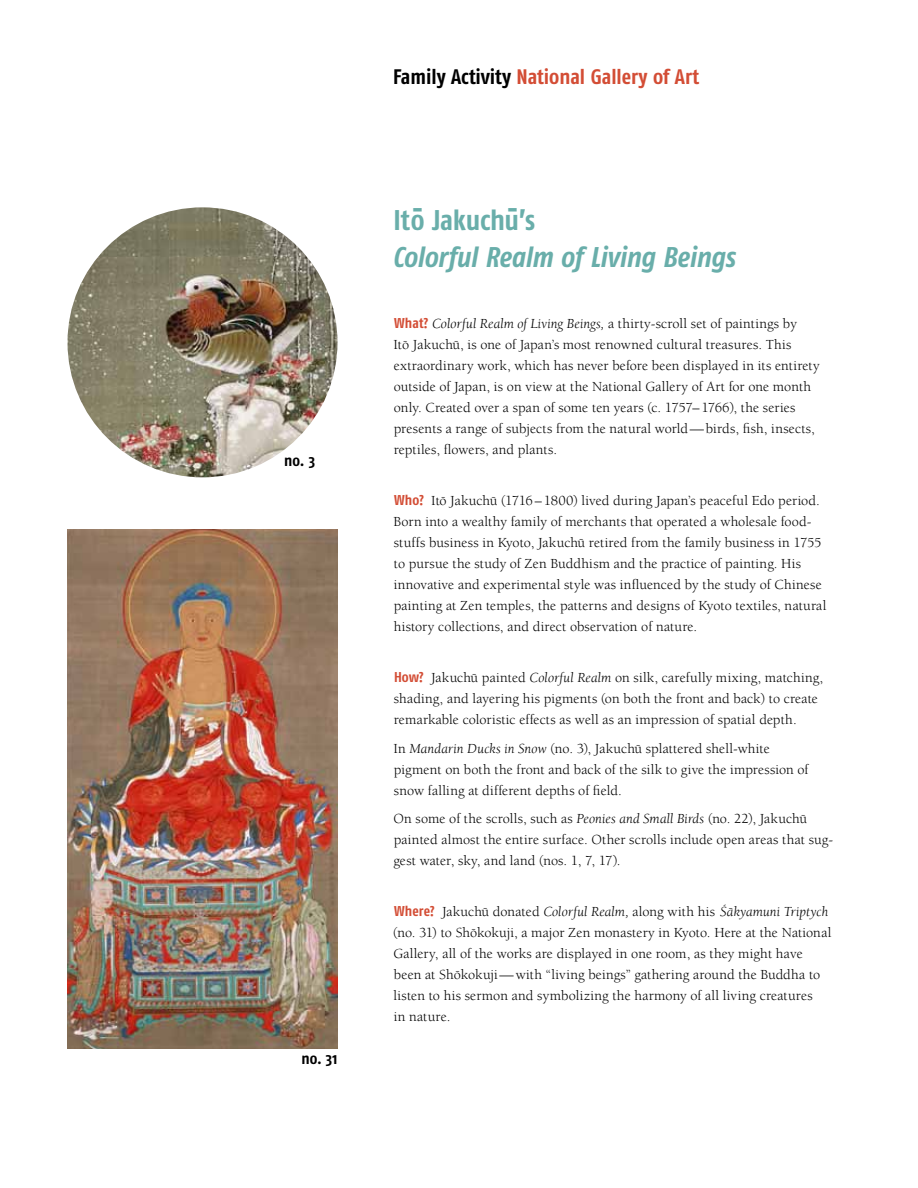
<style>
.page{position:relative;width:918px;height:1188px;background:#fff}
.page>*{position:absolute;margin:0;border:0;box-sizing:border-box;transform-origin:0 0}
.t1{font:italic 700 28.5px "Fago Co";letter-spacing:-.01em;color:#69aeaa}
.t2{font:700 28.5px "Fago Co";letter-spacing:-.015em;color:#69aeaa}
.t3{font:700 21px "Fago Co";color:#d34d35}
.t4{font:700 15.75px "Fago Co";color:#000}
.t5{font:14.25px/21px "Berkeley Std";letter-spacing:.01em;color:#000}
.s1{color:#000}
.s2{font-family:"Fago Co";font-weight:700;color:#d34d35}
.s3{font-style:italic}
</style>
<div class="page">
<img style="left:68px;top:207px;width:270px;height:270px;border-radius:135px">
<img style="left:68px;top:529px;width:270px;height:519px">
<p class="t4" style="left:284px;top:451px;width:32px">no. 3</p>
<p class="t4" style="left:302px;top:1049px;width:37px">no. 31</p>
<h2 class="t3" style="left:393px;top:64px;width:308px"><span class="s1">Family Activity</span> National Gallery of Art</h2>
<h1 class="t2" style="left:394px;top:203px;width:143px">It¯o Jakuch¯u’s</h1>
<h1 class="t1" style="left:393px;top:241px;width:344px">Colorful Realm of Living Beings</h1>
<p class="t5" style="left:393px;top:313px;width:428px"><span class="s2">What?</span> <span class="s3">Colorful Realm of Living Beings,</span> a thirty-scroll set of paintings by<br>It¯o Jakuch¯u, is one of Japan’s most renowned cultural treasures. This extraordinary work, which has never before been displayed in its entirety outside of Japan, is on view at the National Gallery of Art for one month only. Created over a span of some ten years (c. 1757–1766), the series presents a range of subjects from the natural world—birds, fish, insects, reptiles, flowers, and plants.</p>
<p class="t5" style="left:393px;top:490px;width:434px"><span class="s2">Who?</span> It¯o Jakuch¯u (1716–1800) lived during Japan’s peaceful Edo period.<br>Born into a wealthy family of merchants that operated a wholesale food&shy;stuffs business in Kyoto, Jakuch¯u retired from the family business in 1755 to pursue the study of Zen Buddhism and the practice of painting. His innovative and experimental style was influenced by the study of Chinese painting at Zen temples, the patterns and designs of Kyoto textiles, natural history collections, and direct observation of nature.</p>
<p class="t5" style="left:394px;top:667px;width:431px"><span class="s2">How?</span> Jakuch¯u painted <span class="s3">Colorful Realm</span> on silk, carefully mixing, matching, shading, and layering his pigments (on both the front and back) to create remarkable coloristic effects as well as an impression of spatial depth.</p>
<p class="t5" style="left:393px;top:738px;width:417px">In <span class="s3">Mandarin Ducks in Snow</span> (no. 3), Jakuch¯u splattered shell-white pigment on both the front and back of the silk to give the impression of snow falling at different depths of field.</p>
<p class="t5" style="left:393px;top:809px;width:441px">On some of the scrolls, such as <span class="s3">Peonies and Small Birds</span> (no. 22), Jakuch¯u painted almost the entire surface. Other scrolls include open areas that sug&shy;gest water, sky, and land (nos. 1, 7, 17).</p>
<p class="t5" style="left:393px;top:902px;width:440px"><span class="s2">Where?</span> Jakuch¯u donated <span class="s3">Colorful Realm,</span> along with his <span class="s3">S</span><sup>´</sup> <span class="s3">ˉakyamuni Triptych </span>(no. 31) to Shˉokokuji, a major Zen monastery in Kyoto. Here at the National Gallery, all of the works are displayed in one room, as they might have been at Sh ˉokokuji—with “living beings” gathering around the Buddha to listen to his sermon and symbolizing the harmony of all living creatures<br>in nature.</p>
</div>
